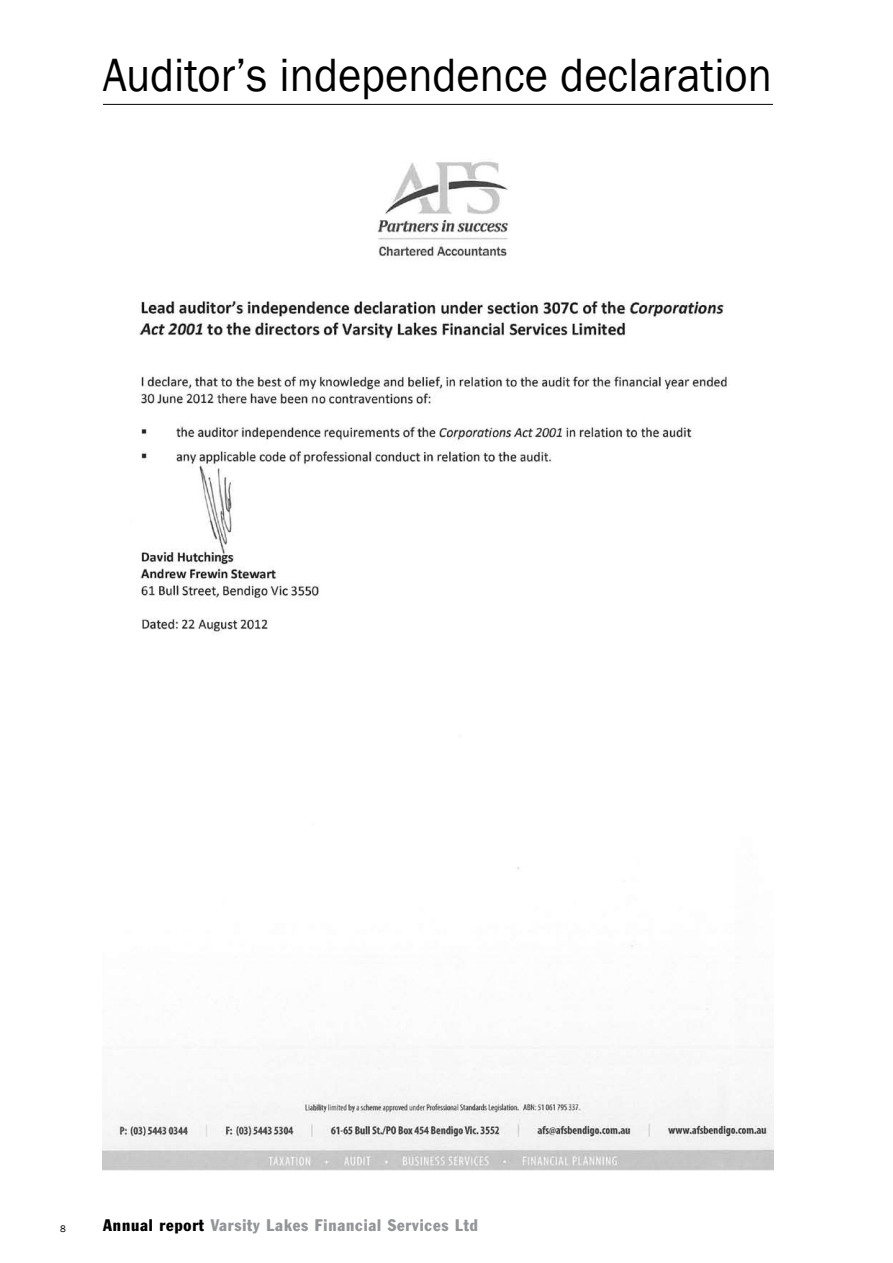
<style>
.page{position:relative;width:893px;height:1263px;background:#fff}
.page>*{position:absolute;margin:0;border:0;box-sizing:border-box;transform-origin:0 0}
.t1{font:48px "Franklin Gothic";color:#000;scale:.93 1}
.t2{font:condensed 16.5px "Franklin Gothic";letter-spacing:.05em;color:#939598}
.t3{font:9.75px "Franklin Gothic";color:#000}
.s1{color:#000}
</style>
<div class="page">
<img style="left:102px;top:161px;width:672px;height:1010px">
<hr style="left:103px;top:104px;width:670px;height:1px;background:#000">
<div style="left:432px;top:1050px;width:23px;height:19px;background:#f8f8f9"></div>
<h1 class="t1" style="left:103px;top:45px;width:721px">Auditor’s independence declaration</h1>
<p class="t3" style="left:60px;top:1223px;width:7px">8</p>
<p class="t2" style="left:103px;top:1215px;width:376px"><span class="s1">Annual report</span> Varsity Lakes Financial Services Ltd</p>
</div>
